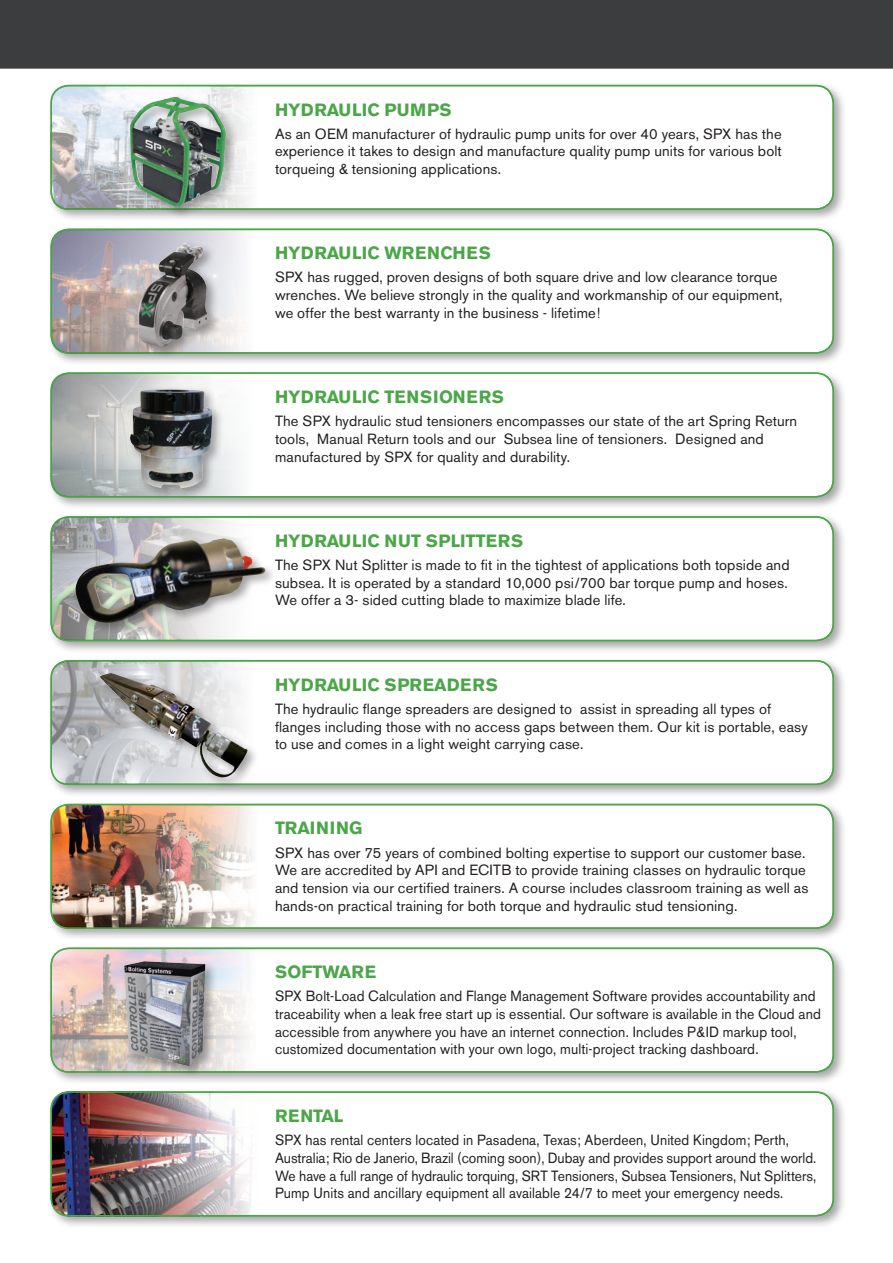
<style>
.page{position:relative;width:893px;height:1263px;background:#fff}
.page>*{position:absolute;margin:0;border:0;box-sizing:border-box;transform-origin:0 0}
.t1{font:700 18px "Akzidenz Grotesk BE";color:#4aa748}
.t2{font:700 17.7px "Akzidenz Grotesk BE";color:#4aa748}
.t3{font:700 17.7px "Akzidenz Grotesk BE";letter-spacing:.02em;color:#4aa748}
.t4{font:15px "Akzidenz Grotesk BE";letter-spacing:.005em;color:#231f20}
.t5{font:14.7px/17.7px "Akzidenz Grotesk BE";letter-spacing:.01em;color:#231f20}
.t6{font:14.7px/17.7px "Akzidenz Grotesk BE";letter-spacing:.01em;color:#231f20;scale:.94 1}
.t7{font:14.7px/17.7px "Akzidenz Grotesk BE";letter-spacing:.01em;color:#231f20;scale:.95 1}
.s1{font-size:14.7px}
</style>
<div class="page">
<div style="left:0;top:0;width:893px;height:69px;background:#3b3d3f"></div>
<div style="left:47px;top:800px;width:799px;height:141px;background:#231f20;opacity:.4"></div>
<div style="left:51px;top:804px;width:782px;height:124px;background:#fff;border-radius:18px"></div>
<img style="left:52px;top:804px;width:202px;height:124px">
<div style="left:50px;top:804px;width:784px;height:125px;border:1px solid #4aa748;border-radius:18px"></div>
<div style="left:47px;top:81px;width:799px;height:142px;background:#231f20;opacity:.4"></div>
<div style="left:51px;top:86px;width:782px;height:123px;background:#fff;border-radius:18px"></div>
<div style="left:47px;top:225px;width:799px;height:141px;background:#231f20;opacity:.4"></div>
<div style="left:51px;top:229px;width:782px;height:124px;background:#fff;border-radius:18px"></div>
<div style="left:47px;top:369px;width:799px;height:141px;background:#231f20;opacity:.4"></div>
<div style="left:51px;top:373px;width:782px;height:124px;background:#fff;border-radius:18px"></div>
<div style="left:47px;top:512px;width:799px;height:142px;background:#231f20;opacity:.4"></div>
<div style="left:51px;top:517px;width:782px;height:123px;background:#fff;border-radius:18px"></div>
<div style="left:47px;top:656px;width:799px;height:142px;background:#231f20;opacity:.4"></div>
<div style="left:51px;top:661px;width:782px;height:123px;background:#fff;border-radius:18px"></div>
<div style="left:47px;top:944px;width:799px;height:141px;background:#231f20;opacity:.4"></div>
<div style="left:51px;top:948px;width:782px;height:124px;background:#fff;border-radius:18px"></div>
<div style="left:47px;top:1088px;width:799px;height:141px;background:#231f20;opacity:.4"></div>
<div style="left:51px;top:1092px;width:782px;height:124px;background:#fff;border-radius:18px"></div>
<img style="left:52px;top:1091px;width:200px;height:125px">
<div style="left:50px;top:1091px;width:784px;height:125px;border:1px solid #4aa748;border-radius:18px"></div>
<img style="left:50px;top:85px;width:197px;height:124px">
<div style="left:50px;top:85px;width:784px;height:125px;border:1px solid #4aa748;border-radius:18px"></div>
<div style="left:126px;top:93px;width:113px;height:126px;background:#231f20;opacity:.4"></div>
<img style="left:130px;top:97px;width:96px;height:109px">
<img style="left:52px;top:230px;width:190px;height:124px">
<div style="left:50px;top:229px;width:784px;height:125px;border:1px solid #4aa748;border-radius:18px"></div>
<div style="left:134px;top:240px;width:87px;height:119px;background:#231f20;opacity:.4"></div>
<img style="left:138px;top:243px;width:72px;height:104px">
<img style="left:52px;top:373px;width:190px;height:124px">
<div style="left:50px;top:372px;width:784px;height:125px;border:1px solid #4aa748;border-radius:18px"></div>
<div style="left:127px;top:385px;width:98px;height:115px;background:#231f20;opacity:.4"></div>
<img style="left:130px;top:389px;width:82px;height:99px">
<img style="left:52px;top:517px;width:176px;height:124px">
<div style="left:72px;top:535px;width:206px;height:101px;background:#231f20;opacity:.4"></div>
<img style="left:74px;top:538px;width:194px;height:85px">
<img style="left:52px;top:661px;width:186px;height:123px">
<div style="left:50px;top:660px;width:784px;height:125px;border:1px solid #4aa748;border-radius:18px"></div>
<div style="left:97px;top:670px;width:163px;height:120px;background:#231f20;opacity:.4"></div>
<img style="left:100px;top:673px;width:148px;height:104px">
<img style="left:52px;top:948px;width:196px;height:124px">
<div style="left:50px;top:948px;width:784px;height:125px;border:1px solid #4aa748;border-radius:18px"></div>
<div style="left:121px;top:958px;width:97px;height:121px;background:#231f20;opacity:.4"></div>
<img style="left:124px;top:961px;width:81px;height:105px">
<div style="left:50px;top:516px;width:784px;height:125px;border:1px solid #4aa748;border-radius:18px"></div>
<p class="t2" style="left:275px;top:100px;width:178px">HYDRAULIC PUMPS</p>
<p class="t1" style="left:272px;top:100px;width:182px">HYDRAULIC PUMPS</p>
<p class="t5" style="left:275px;top:125px;width:508px;text-align:justify">As an OEM manufacturer of hydraulic pump units for over 40 years, SPX has the experience it takes to design and manufacture quality pump units for various bolt torqueing &amp; tensioning applications.</p>
<p class="t3" style="left:275px;top:243px;width:217px">HYDRAULIC WRENCHES</p>
<p class="t5" style="left:275px;top:268px;width:509px">SPX has rugged, proven designs of both square drive and low clearance torque wrenches. We believe strongly in the quality and workmanship of our equipment, we offer the best warranty in the business - lifetime!</p>
<p class="t3" style="left:275px;top:387px;width:231px">HYDRAULIC TENSIONERS</p>
<p class="t5" style="left:275px;top:412px;width:524px">The SPX hydraulic stud tensioners encompasses our state of the art Spring Return tools, Manual Return tools and our Subsea line of tensioners. Designed and manufactured by SPX for quality and durability.</p>
<p class="t2" style="left:275px;top:530px;width:250px">HYDRAULIC NUT SPLITTERS</p>
<p class="t5" style="left:275px;top:556px;width:516px">The SPX Nut Splitter is made to fit in the tightest of applications both topside and subsea. It is operated by a standard 10,000 psi/700 bar torque pump and hoses.<br>We offer a 3- sided cutting blade to maximize blade life.</p>
<p class="t2" style="left:275px;top:674px;width:224px">HYDRAULIC SPREADERS</p>
<p class="t5" style="left:275px;top:700px;width:534px">The hydraulic flange spreaders are designed to assist in spreading all types of flanges including those with no access gaps between them. Our kit is portable, easy to use and comes in a light weight carrying case.</p>
<p class="t3" style="left:275px;top:818px;width:89px">TRAINING</p>
<p class="t5" style="left:275px;top:844px;width:535px">SPX has over 75 years of combined bolting expertise to support our customer base.<br>We are accredited by API and ECITB to provide training classes on hydraulic torque and tension via our certified trainers. A course includes classroom training as well as</p>
<p class="t4" style="left:275px;top:897px;width:464px"><span class="s1">hands-on practical training for both</span> torque and hydraulic stud tensioning.</p>
<p class="t2" style="left:275px;top:962px;width:103px">SOFTWARE</p>
<p class="t7" style="left:275px;top:987px;width:576px">SPX Bolt-Load Calculation and Flange Management Software provides accountability and traceability when a leak free start up is essential. Our software is available in the Cloud and accessible from anywhere you have an internet connection. Includes P&amp;ID markup tool, customized documentation with your own logo, multi-project tracking dashboard.</p>
<p class="t2" style="left:275px;top:1106px;width:70px">RENTAL</p>
<p class="t6" style="left:275px;top:1131px;width:577px">SPX has rental centers located in Pasadena, Texas; Aberdeen, United Kingdom; Perth, Australia; Rio de Janerio, Brazil (coming soon), Dubay and provides support around the world.<br>We have a full range of hydraulic torquing, SRT Tensioners, Subsea Tensioners, Nut Splitters, Pump Units and ancillary equipment all available 24/7 to meet your emergency needs.</p>
</div>
